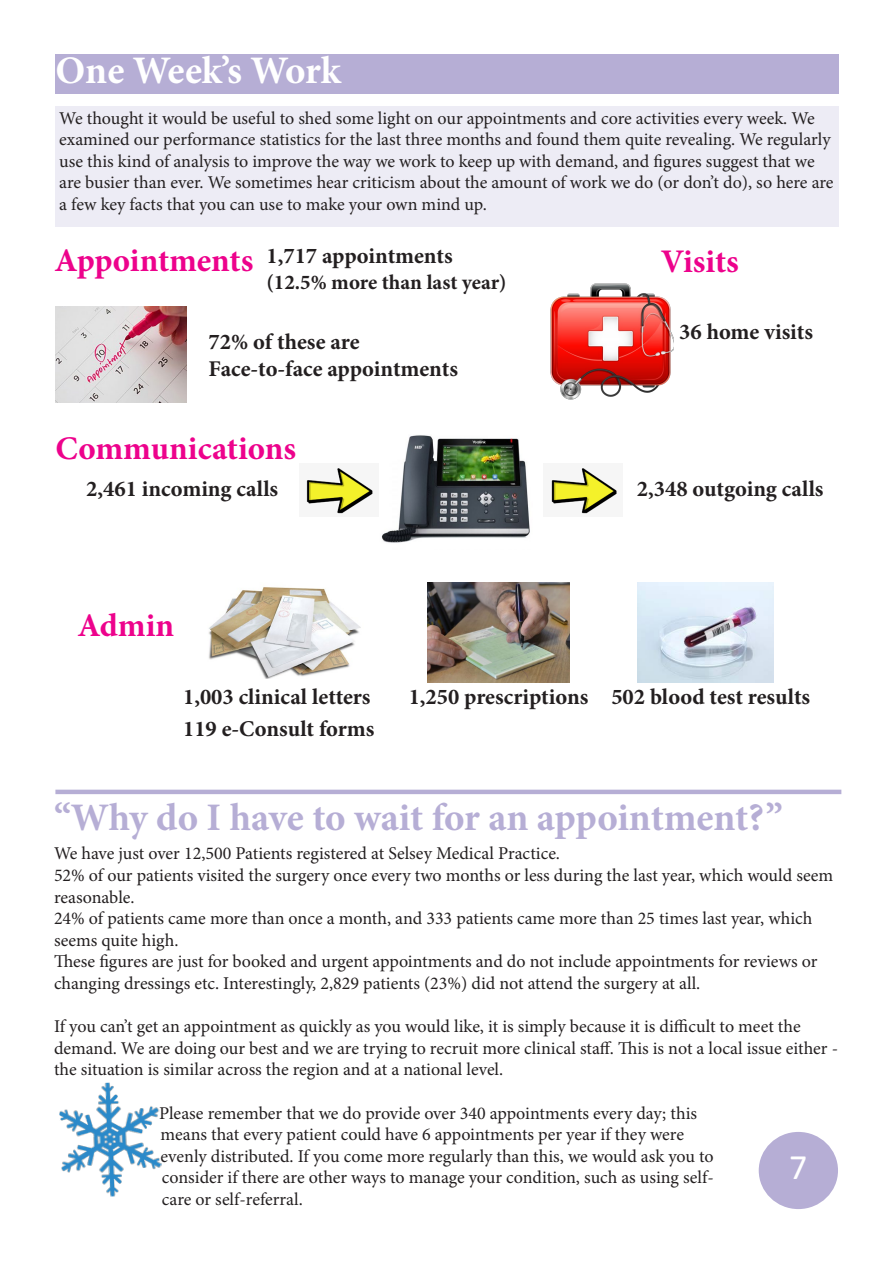
<style>
.page{position:relative;width:893px;height:1263px;background:#fff}
.page>*{position:absolute;margin:0;border:0;box-sizing:border-box;transform-origin:0 0}
.t1{font:700 39px "Minion Pro";letter-spacing:-.005em;color:#b6aed5}
.t2{font:700 39px "Minion Pro";color:#fff}
.t3{font:36px "Calibri";color:#fff}
.t4{font:700 33px "Minion Pro";color:#ed028c}
.t5{font:700 22.5px/27px "Minion Pro";color:#231f20}
.t6{font:700 21px "Minion Pro";color:#231f20}
.t7{font:18px/21.6px "Minion Pro";letter-spacing:-.005em;color:#231f20}
</style>
<div class="page">
<div style="left:759px;top:1132px;width:79px;height:77px;background:#b6aed5;border-radius:50%"></div>
<img style="left:381px;top:435px;width:149px;height:108px">
<div style="left:55px;top:106px;width:784px;height:121px;background:#edecf5"></div>
<div style="left:55px;top:54px;width:784px;height:40px;background:#b6aed5"></div>
<img style="left:55px;top:306px;width:131px;height:97px">
<img style="left:550px;top:283px;width:124px;height:117px">
<img style="left:427px;top:583px;width:143px;height:100px">
<img style="left:637px;top:583px;width:137px;height:100px">
<img style="left:209px;top:587px;width:152px;height:91px">
<img style="left:306px;top:468px;width:67px;height:46px">
<img style="left:551px;top:468px;width:66px;height:46px">
<hr style="left:55px;top:790px;width:786px;height:4px;background:#b6aed5">
<img style="left:59px;top:1082px;width:103px;height:115px">
<h1 class="t2" style="left:55px;top:43px;width:287px">One Week’s Work</h1>
<p class="t7" style="left:59px;top:107px;width:776px">We thought it would be useful to shed some light on our appointments and core activities every week. We examined our performance statistics for the last three months and found them quite revealing. We regularly use this kind of analysis to improve the way we work to keep up with demand, and figures suggest that we are busier than ever. We sometimes hear criticism about the amount of work we do (or don’t do), so here are a few key facts that you can use to make your own mind up.</p>
<h3 class="t4" style="left:55px;top:237px;width:200px">Appointments</h3>
<p class="t5" style="left:266px;top:242px;width:188px">1,717 appointments</p>
<p class="t6" style="left:266px;top:267px;width:242px">(12.5% more than last year)</p>
<p class="t5" style="left:209px;top:328px;width:251px">72% of these are<br>Face-to-face appointments</p>
<h3 class="t4" style="left:55px;top:425px;width:242px">Communications</h3>
<p class="t5" style="left:86px;top:475px;width:193px">2,461 incoming calls</p>
<h3 class="t4" style="left:77px;top:602px;width:98px">Admin</h3>
<h3 class="t4" style="left:661px;top:238px;width:79px">Visits</h3>
<p class="t5" style="left:679px;top:318px;width:135px">36 home visits</p>
<p class="t5" style="left:637px;top:475px;width:188px">2,348 outgoing calls</p>
<p class="t5" style="left:183px;top:683px;width:189px">1,003 clinical letters</p>
<p class="t5" style="left:409px;top:683px;width:403px">1,250 prescriptions 502 blood test results</p>
<p class="t5" style="left:183px;top:714px;width:193px">119 e-Consult forms</p>
<h1 class="t1" style="left:54px;top:790px;width:730px">“Why do I have to wait for an appointment?”</h1>
<p class="t7" style="left:54px;top:843px;width:781px">We have just over 12,500 Patients registered at Selsey Medical Practice.<br>52% of our patients visited the surgery once every two months or less during the last year, which would seem reasonable.<br>24% of patients came more than once a month, and 333 patients came more than 25 times last year, which seems quite high.<br>These figures are just for booked and urgent appointments and do not include appointments for reviews or changing dressings etc. Interestingly, 2,829 patients (23%) did not attend the surgery at all.</p>
<p class="t7" style="left:54px;top:1016px;width:786px">If you can’t get an appointment as quickly as you would like, it is simply because it is difficult to meet the demand. We are doing our best and we are trying to recruit more clinical staff. This is not a local issue either - the situation is similar across the region and at a national level.</p>
<p class="t7" style="left:159px;top:1102px;width:556px">Please remember that we do provide over 340 appointments every day; this means that every patient could have 6 appointments per year if they were evenly distributed. If you come more regularly than this, we would ask you to consider if there are other ways to manage your condition, such as using self&shy;care or self-referral.</p>
<h2 class="t3" style="left:789px;top:1144px;width:20px">7</h2>
</div>
